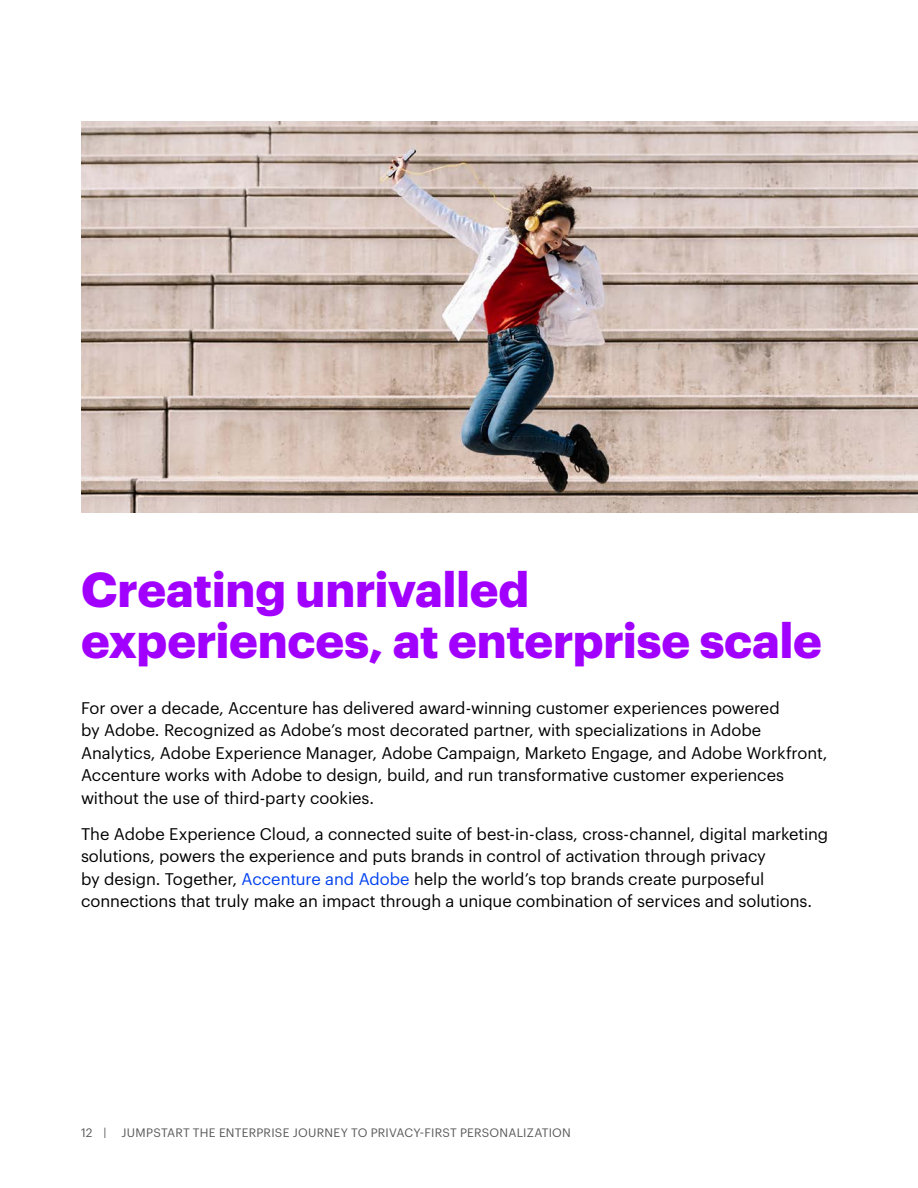
<style>
.page{position:relative;width:918px;height:1188px;background:#fff}
.page>*{position:absolute;margin:0;border:0;box-sizing:border-box;transform-origin:0 0}
.t1{font:700 48px/51px "Graphik";letter-spacing:-.005em;color:#a100ff}
.Body_12-17{font:16.5px/22.5px "Graphik";letter-spacing:-.005em;color:#000}
.t2{font:12px "Graphik";letter-spacing:.015em;color:#595959}
.s1{color:#0041f0}
</style>
<div class="page">
<img style="left:81px;top:122px;width:837px;height:391px">
<p class="t1" style="left:81px;top:559px;width:742px">Creating unrivalled experiences, at enterprise scale</p>
<p class="Body_12-17" style="left:81px;top:695px;width:748px">For over a decade, Accenture has delivered award-winning customer experiences powered<br>by Adobe. Recognized as Adobe’s most decorated partner, with specializations in Adobe Analytics, Adobe Experience Manager, Adobe Campaign, Marketo Engage, and Adobe Workfront, Accenture works with Adobe to design, build, and run transformative customer experiences without the use of third-party cookies.</p>
<p class="Body_12-17" style="left:81px;top:821px;width:749px">The Adobe Experience Cloud, a connected suite of best-in-class, cross-channel, digital marketing solutions, powers the experience and puts brands in control of activation through privacy<br>by design. Together, <span class="s1">Accenture and Adobe</span> help the world’s top brands create purposeful connections that truly make an impact through a unique combination of services and solutions.</p>
<p class="t2" style="left:81px;top:1124px;width:491px">12 | JUMPSTART THE ENTERPRISE JOURNEY TO PRIVACY-FIRST PERSONALIZATION</p>
</div>
